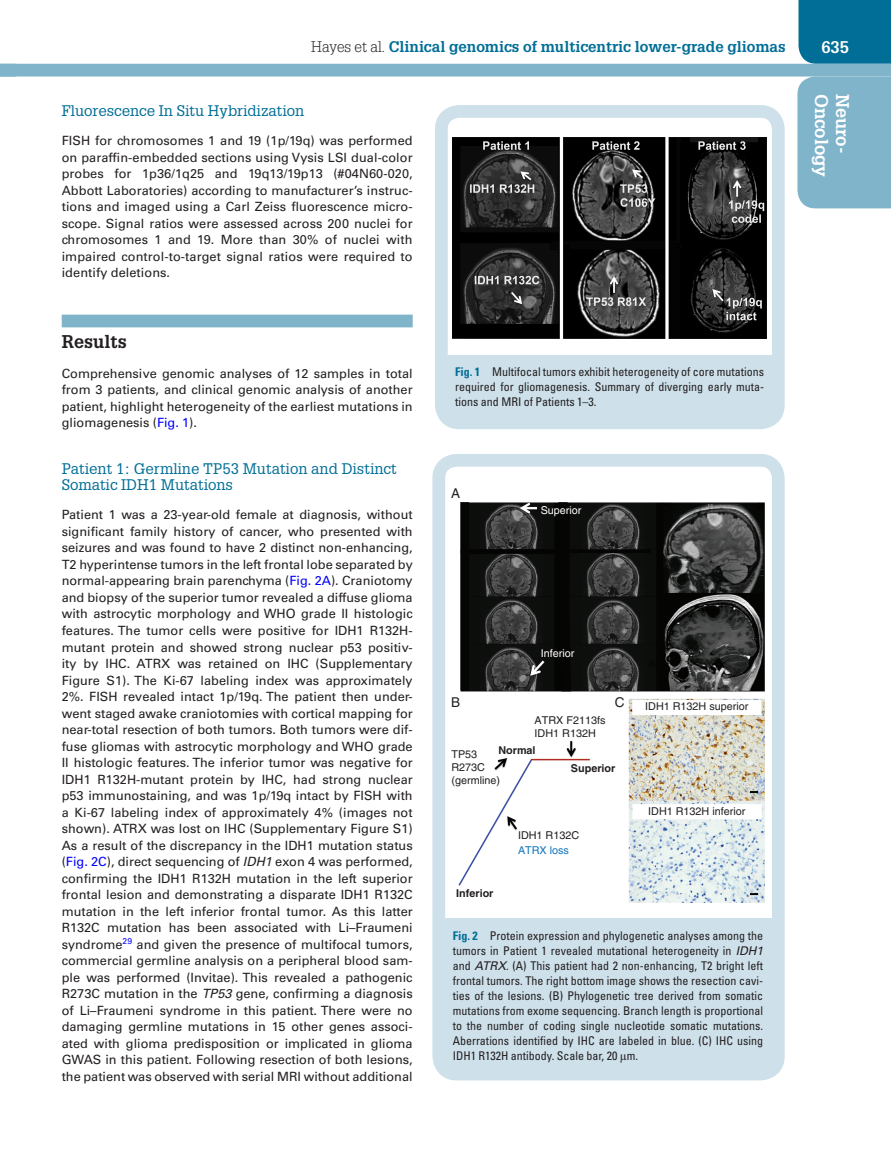
<style>
.page{position:relative;width:891px;height:1175px;background:#fff}
.page>*{position:absolute;margin:0;border:0;box-sizing:border-box;transform-origin:0 0}
.t1{font:700 18px "Glypha LT Std";color:#fff}
.t2{font:700 18px "Glypha LT Std";color:#231f20}
.t3{font:700 16.5px "Glypha LT Std";color:#fff}
.t4{font:15px/16.5px "Glypha LT Std";color:#006e96}
.t5{font:700 15px "Glypha LT Std";color:#006e96}
.t6{font:13.5px "Helvetica";color:#231f20}
.t7{font:12.75px/16.5px "Univers LT Std";color:#231f20;text-align:justify}
.t8{font:condensed 12px/15px "Univers LT Std";color:#231f20;text-align:justify}
.t9{font:10.8px/12.9px "Helvetica";color:#231f20}
.t10{font:700 10.8px "Helvetica";color:#231f20}
.t11{font:10.8px "Helvetica";color:#fff}
.t12{font:10.8px "Helvetica";color:#1074bc}
.s1{font-weight:300;color:#231f20}
.s2{color:#00f}
.s3{font-style:italic}
.s4{font-weight:700;color:#006e96}
.s5{font-style:italic;font-stretch:normal}
.s6{font-family:"Gandhari Unicode";font-stretch:normal}
</style>
<div class="page">
<div style="left:799px;top:0;width:92px;height:64px;background:#006e96"></div>
<div style="left:0;top:64px;width:891px;height:12px;background:#7fb4ca"></div>
<div style="left:797px;top:76px;width:94px;height:132px;background:#7fb4ca"></div>
<div style="left:62px;top:314px;width:351px;height:13px;background:#7fb4ca"></div>
<div style="left:446px;top:355px;width:327px;height:64px;background:#cee0ea"></div>
<img style="left:453px;top:137px;width:314px;height:201px">
<div style="left:435px;top:105px;width:350px;height:324px;border:13px solid #cee0ea;border-radius:18px"></div>
<div style="left:444px;top:918px;width:329px;height:155px;background:#cee0ea"></div>
<img style="left:458px;top:502px;width:307px;height:400px">
<div style="left:432px;top:454px;width:353px;height:626px;border:13px solid #cee0ea;border-radius:18px"></div>
<p class="t5" style="left:311px;top:37px;width:476px"><span class="s1">Hayes et al.</span> Clinical genomics of multicentric lower-grade gliomas</p>
<p class="t3" style="left:821px;top:37px;width:29px">635</p>
<h1 class="t1" style="left:833px;top:94px;width:85px;rotate:90deg">Oncology</h1>
<h1 class="t1" style="left:854px;top:94px;width:61px;rotate:90deg">Neuro-</h1>
<p class="t4" style="left:62px;top:102px;width:244px">Fluorescence In Situ Hybridization</p>
<p class="t7" style="left:62px;top:132px;width:353px">FISH for chromosomes 1 and 19 (1p/19q) was performed on paraffin-embedded sections using Vysis LSI dual-color probes for 1p36/1q25 and 19q13/19p13 (#04N60-020, Abbott Laboratories) according to manufacturer’s instruc&shy;tions and imaged using a Carl Zeiss fluorescence micro&shy;scope. Signal ratios were assessed across 200 nuclei for chromosomes 1 and 19. More than 30% of nuclei with impaired control-to-target signal ratios were required to identify deletions.</p>
<h1 class="t2" style="left:62px;top:331px;width:66px">Results</h1>
<p class="t7" style="left:62px;top:365px;width:353px">Comprehensive genomic analyses of 12 samples in total from 3 patients, and clinical genomic analysis of another patient, highlight heterogeneity of the earliest mutations in gliomagenesis (<span class="s2">Fig. 1</span>).</p>
<p class="t4" style="left:62px;top:460px;width:336px">Patient 1: Germline TP53 Mutation and Distinct<br>Somatic IDH1 Mutations</p>
<p class="t7" style="left:62px;top:507px;width:353px">Patient 1 was a 23-year-old female at diagnosis, without significant family history of cancer, who presented with seizures and was found to have 2 distinct non-enhancing, T2 hyperintense tumors in the left frontal lobe separated by normal-appearing brain parenchyma (<span class="s2">Fig. 2A</span>). Craniotomy and biopsy of the superior tumor revealed a diffuse glioma with astrocytic morphology and WHO grade II histologic features. The tumor cells were positive for IDH1 R132H&shy;mutant protein and showed strong nuclear p53 positiv&shy;ity by IHC. ATRX was retained on IHC (Supplementary Figure S1). The Ki-67 labeling index was approximately 2%. FISH revealed intact 1p/19q. The patient then under&shy;went staged awake craniotomies with cortical mapping for near-total resection of both tumors. Both tumors were dif&shy;fuse gliomas with astrocytic morphology and WHO grade II histologic features. The inferior tumor was negative for IDH1 R132H-mutant protein by IHC, had strong nuclear p53 immunostaining, and was 1p/19q intact by FISH with a Ki-67 labeling index of approximately 4% (images not shown). ATRX was lost on IHC (Supplementary Figure S1)<br>As a result of the discrepancy in the IDH1 mutation status (<span class="s2">Fig. 2C</span>), direct sequencing of <span class="s3">IDH1</span> exon 4 was performed, confirming the IDH1 R132H mutation in the left superior frontal lesion and demonstrating a disparate IDH1 R132C mutation in the left inferior frontal tumor. As this latter R132C mutation has been associated with Li–Fraumeni syndrome<sup>29</sup> and given the presence of multifocal tumors, commercial germline analysis on a peripheral blood sam&shy;ple was performed (Invitae). This revealed a pathogenic R273C mutation in the <span class="s3">TP53</span> gene, confirming a diagnosis of Li–Fraumeni syndrome in this patient. There were no damaging germline mutations in 15 other genes associ&shy;ated with glioma predisposition or implicated in glioma GWAS in this patient. Following resection of both lesions, the patient was observed with serial MRI without additional</p>
<p class="t8" style="left:455px;top:364px;width:311px"><span class="s4">Fig. 1</span> Multifocal tumors exhibit heterogeneity of core mutations required for gliomagenesis. Summary of diverging early muta&shy;tions and MRI of Patients 1–3.</p>
<p class="t6" style="left:451px;top:485px;width:11px">A</p>
<p class="t11" style="left:541px;top:504px;width:42px">Superior</p>
<p class="t11" style="left:541px;top:647px;width:35px">Inferior</p>
<p class="t6" style="left:451px;top:694px;width:11px">B</p>
<p class="t6" style="left:615px;top:694px;width:11px">C</p>
<p class="t9" style="left:535px;top:713px;width:72px">ATRX F2113fs<br>IDH1 R132H</p>
<p class="t10" style="left:498px;top:743px;width:39px">Normal</p>
<p class="t9" style="left:451px;top:747px;width:50px">TP53<br>R273C (germline)</p>
<p class="t10" style="left:571px;top:761px;width:46px">Superior</p>
<p class="t9" style="left:518px;top:829px;width:63px">IDH1 R132C</p>
<p class="t12" style="left:518px;top:844px;width:53px">ATRX loss</p>
<p class="t9" style="left:645px;top:700px;width:105px">IDH1 R132H superior</p>
<p class="t9" style="left:648px;top:804px;width:99px">IDH1 R132H inferior</p>
<p class="t10" style="left:456px;top:886px;width:39px">Inferior</p>
<p class="t8" style="left:453px;top:927px;width:312px"><span class="s4">Fig. 2</span> Protein expression and phylogenetic analyses among the tumors in Patient 1 revealed mutational heterogeneity in <span class="s5">IDH1 </span>and <span class="s5">ATRX</span>. (A) This patient had 2 non-enhancing, T2 bright left frontal tumors. The right bottom image shows the resection cavi&shy;ties of the lesions. (B) Phylogenetic tree derived from somatic mutations from exome sequencing. Branch length is proportional to the number of coding single nucleotide somatic mutations.<br>Aberrations identified by IHC are labeled in blue. (C) IHC using IDH1 R132H antibody. Scale bar, 20 <span class="s6">μ</span>m.</p>
</div>
